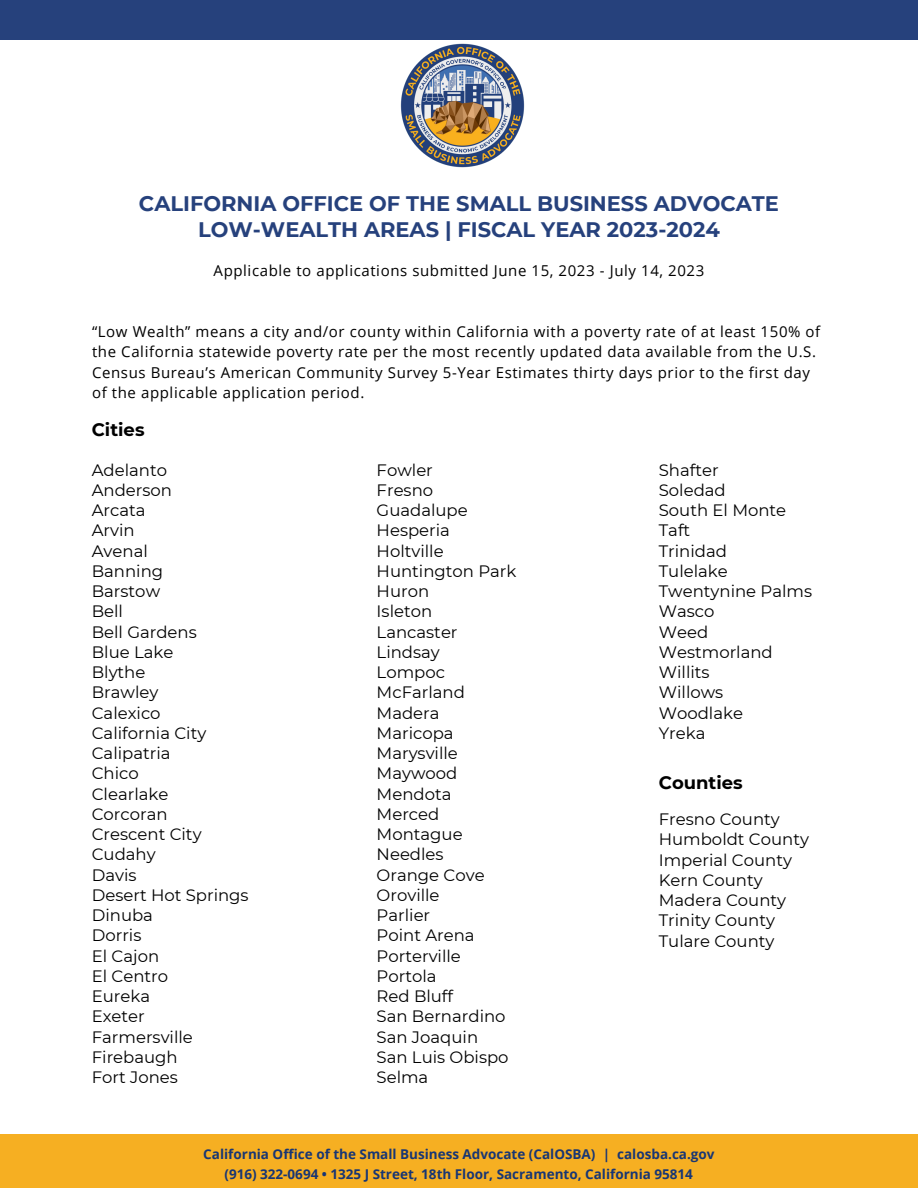
<style>
.page{position:relative;width:918px;height:1188px;background:#fff}
.page>*{position:absolute;margin:0;border:0;box-sizing:border-box;transform-origin:0 0}
.t1{font:700 21px "Montserrat";color:#26417c}
.t2{font:700 18px "Montserrat";color:#000}
.t3{font:16.5px "Montserrat";color:#000}
.t4{font:15px/20.2px "Open Sans";letter-spacing:.04em;color:#000}
.t5{font:700 13.5px "Open Sans";color:#183674}
</style>
<div class="page">
<div style="left:0;top:0;width:918px;height:40px;background:#26417c"></div>
<img style="left:400px;top:43px;width:125px;height:125px">
<div style="left:0;top:1134px;width:918px;height:54px;background:#f6af22"></div>
<p class="t1" style="left:139px;top:190px;width:642px">CALIFORNIA OFFICE OF THE SMALL BUSINESS ADVOCATE</p>
<p class="t1" style="left:198px;top:216px;width:523px">LOW-WEALTH AREAS | FISCAL YEAR 2023-2024</p>
<p class="t4" style="left:214px;top:260px;width:492px">Applicable to applications submitted June 15, 2023 - July 14, 2023</p>
<p class="t4" style="left:92px;top:321px;width:730px">“Low Wealth” means a city and/or county within California with a poverty rate of at least 150% of the California statewide poverty rate per the most recently updated data available from the U.S.<br>Census Bureau’s American Community Survey 5-Year Estimates thirty days prior to the first day of the applicable application period.</p>
<p class="t2" style="left:92px;top:419px;width:54px">Cities</p>
<p class="t3" style="left:92px;top:460px;width:77px">Adelanto</p>
<p class="t3" style="left:92px;top:480px;width:82px">Anderson</p>
<p class="t3" style="left:92px;top:500px;width:55px">Arcata</p>
<p class="t3" style="left:92px;top:521px;width:44px">Arvin</p>
<p class="t3" style="left:92px;top:541px;width:58px">Avenal</p>
<p class="t3" style="left:92px;top:561px;width:73px">Banning</p>
<p class="t3" style="left:92px;top:581px;width:70px">Barstow</p>
<p class="t3" style="left:92px;top:602px;width:33px">Bell</p>
<p class="t3" style="left:92px;top:622px;width:107px">Bell Gardens</p>
<p class="t3" style="left:92px;top:642px;width:83px">Blue Lake</p>
<p class="t3" style="left:92px;top:662px;width:55px">Blythe</p>
<p class="t3" style="left:92px;top:683px;width:68px">Brawley</p>
<p class="t3" style="left:92px;top:703px;width:70px">Calexico</p>
<p class="t3" style="left:92px;top:723px;width:116px">California City</p>
<p class="t3" style="left:92px;top:743px;width:80px">Calipatria</p>
<p class="t3" style="left:92px;top:764px;width:49px">Chico</p>
<p class="t3" style="left:92px;top:784px;width:78px">Clearlake</p>
<p class="t3" style="left:92px;top:804px;width:77px">Corcoran</p>
<p class="t3" style="left:92px;top:824px;width:111px">Crescent City</p>
<p class="t3" style="left:92px;top:845px;width:65px">Cudahy</p>
<p class="t3" style="left:92px;top:865px;width:46px">Davis</p>
<p class="t3" style="left:92px;top:885px;width:158px">Desert Hot Springs</p>
<p class="t3" style="left:92px;top:905px;width:63px">Dinuba</p>
<p class="t3" style="left:92px;top:926px;width:51px">Dorris</p>
<p class="t3" style="left:92px;top:946px;width:69px">El Cajon</p>
<p class="t3" style="left:92px;top:966px;width:78px">El Centro</p>
<p class="t3" style="left:92px;top:986px;width:60px">Eureka</p>
<p class="t3" style="left:92px;top:1007px;width:55px">Exeter</p>
<p class="t3" style="left:92px;top:1027px;width:103px">Farmersville</p>
<p class="t3" style="left:92px;top:1047px;width:87px">Firebaugh</p>
<p class="t3" style="left:92px;top:1067px;width:88px">Fort Jones</p>
<p class="t3" style="left:377px;top:460px;width:58px">Fowler</p>
<p class="t3" style="left:377px;top:480px;width:58px">Fresno</p>
<p class="t3" style="left:377px;top:500px;width:93px">Guadalupe</p>
<p class="t3" style="left:377px;top:521px;width:75px">Hesperia</p>
<p class="t3" style="left:377px;top:541px;width:69px">Holtville</p>
<p class="t3" style="left:377px;top:561px;width:141px">Huntington Park</p>
<p class="t3" style="left:377px;top:581px;width:54px">Huron</p>
<p class="t3" style="left:377px;top:602px;width:57px">Isleton</p>
<p class="t3" style="left:377px;top:622px;width:82px">Lancaster</p>
<p class="t3" style="left:377px;top:642px;width:65px">Lindsay</p>
<p class="t3" style="left:377px;top:662px;width:70px">Lompoc</p>
<p class="t3" style="left:377px;top:683px;width:90px">McFarland</p>
<p class="t3" style="left:377px;top:703px;width:64px">Madera</p>
<p class="t3" style="left:377px;top:723px;width:79px">Maricopa</p>
<p class="t3" style="left:377px;top:743px;width:83px">Marysville</p>
<p class="t3" style="left:377px;top:764px;width:82px">Maywood</p>
<p class="t3" style="left:377px;top:784px;width:76px">Mendota</p>
<p class="t3" style="left:377px;top:804px;width:64px">Merced</p>
<p class="t3" style="left:377px;top:824px;width:88px">Montague</p>
<p class="t3" style="left:377px;top:845px;width:68px">Needles</p>
<p class="t3" style="left:377px;top:865px;width:110px">Orange Cove</p>
<p class="t3" style="left:377px;top:885px;width:64px">Oroville</p>
<p class="t3" style="left:377px;top:905px;width:55px">Parlier</p>
<p class="t3" style="left:377px;top:926px;width:100px">Point Arena</p>
<p class="t3" style="left:377px;top:946px;width:86px">Porterville</p>
<p class="t3" style="left:377px;top:966px;width:61px">Portola</p>
<p class="t3" style="left:377px;top:986px;width:78px">Red Bluff</p>
<p class="t3" style="left:377px;top:1007px;width:130px">San Bernardino</p>
<p class="t3" style="left:377px;top:1027px;width:103px">San Joaquin</p>
<p class="t3" style="left:377px;top:1047px;width:134px">San Luis Obispo</p>
<p class="t3" style="left:377px;top:1067px;width:53px">Selma</p>
<p class="t3" style="left:659px;top:460px;width:61px">Shafter</p>
<p class="t3" style="left:659px;top:480px;width:68px">Soledad</p>
<p class="t3" style="left:659px;top:500px;width:129px">South El Monte</p>
<p class="t3" style="left:659px;top:521px;width:33px">Taft</p>
<p class="t3" style="left:659px;top:541px;width:70px">Trinidad</p>
<p class="t3" style="left:659px;top:561px;width:70px">Tulelake</p>
<p class="t3" style="left:659px;top:581px;width:155px">Twentynine Palms</p>
<p class="t3" style="left:659px;top:602px;width:57px">Wasco</p>
<p class="t3" style="left:659px;top:622px;width:51px">Weed</p>
<p class="t3" style="left:659px;top:642px;width:115px">Westmorland</p>
<p class="t3" style="left:659px;top:662px;width:52px">Willits</p>
<p class="t3" style="left:659px;top:683px;width:66px">Willows</p>
<p class="t3" style="left:659px;top:703px;width:86px">Woodlake</p>
<p class="t3" style="left:659px;top:723px;width:48px">Yreka</p>
<p class="t2" style="left:659px;top:772px;width:85px">Counties</p>
<p class="t3" style="left:659px;top:809px;width:122px">Fresno County</p>
<p class="t3" style="left:659px;top:829px;width:152px">Humboldt County</p>
<p class="t3" style="left:659px;top:850px;width:135px">Imperial County</p>
<p class="t3" style="left:659px;top:870px;width:105px">Kern County</p>
<p class="t3" style="left:659px;top:890px;width:129px">Madera County</p>
<p class="t3" style="left:659px;top:910px;width:118px">Trinity County</p>
<p class="t3" style="left:659px;top:931px;width:117px">Tulare County</p>
<p class="t5" style="left:203px;top:1145px;width:513px">California Office of the Small Business Advocate (CalOSBA) | calosba.ca.gov</p>
<p class="t5" style="left:224px;top:1165px;width:470px">(916) 322-0694 • 1325 J Street, 18th Floor, Sacramento, California 95814</p>
</div>
